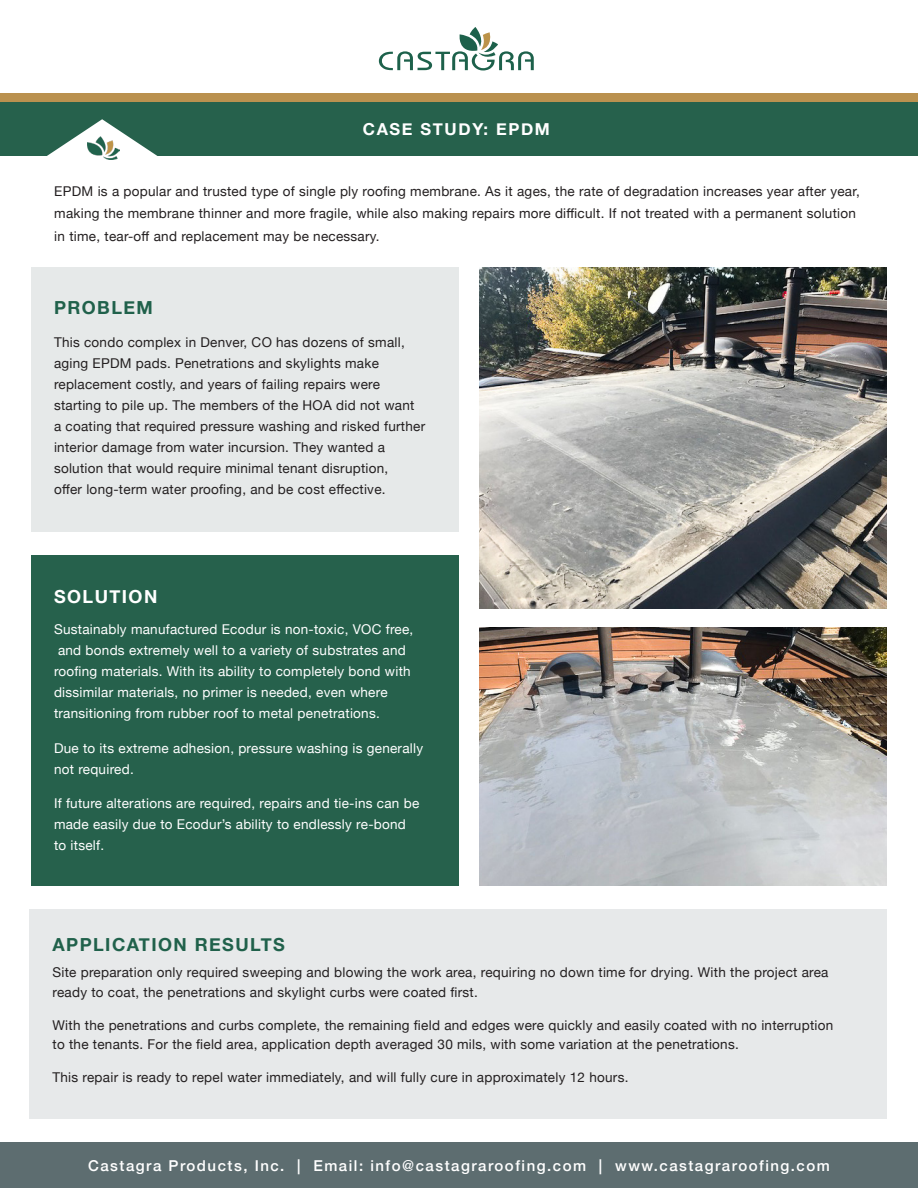
<style>
.page{position:relative;width:918px;height:1188px;background:#fff}
.page>*{position:absolute;margin:0;border:0;box-sizing:border-box;transform-origin:0 0}
.t1{font:700 18px "Helvetica Neue";letter-spacing:.08em;color:#20614b}
.t2{font:700 18px "Helvetica Neue";letter-spacing:.08em;color:#fff}
.t3{font:700 16.5px "Helvetica Neue";letter-spacing:.1em;color:#fff}
.t4{font:500 15px "Helvetica Neue";letter-spacing:.1em;color:#fff}
.t5{font:13.5px/21px "Helvetica Neue";letter-spacing:.02em;color:#231f20}
.t6{font:13.5px/21px "Helvetica Neue";letter-spacing:.02em;color:#fff}
</style>
<div class="page">
<div style="left:0;top:93px;width:918px;height:10px;background:#ba914f"></div>
<div style="left:32px;top:267px;width:427px;height:264px;background:#e6e9e9"></div>
<div style="left:0;top:1143px;width:918px;height:45px;background:#5d6d70"></div>
<div style="left:0;top:103px;width:918px;height:53px;background:#26614c"></div>
<svg style="left:379px;top:27px;width:155px;height:43px"></svg>
<img style="left:480px;top:268px;width:406px;height:341px">
<img style="left:480px;top:627px;width:406px;height:259px">
<svg style="left:47px;top:119px;width:111px;height:41px"></svg>
<img style="left:87px;top:136px;width:32px;height:23px">
<div style="left:31px;top:555px;width:428px;height:331px;background:#26614c"></div>
<div style="left:29px;top:909px;width:857px;height:210px;background:#e7e9ea"></div>
<p class="t3" style="left:363px;top:117px;width:189px">CASE STUDY: EPDM</p>
<p class="t5" style="left:54px;top:180px;width:807px;line-height:22.5px">EPDM is a popular and trusted type of single ply roofing membrane. As it ages, the rate of degradation increases year after year, making the membrane thinner and more fragile, while also making repairs more difficult. If not treated with a permanent solution in time, tear-off and replacement may be necessary.</p>
<p class="t1" style="left:54px;top:294px;width:100px">PROBLEM</p>
<p class="t5" style="left:54px;top:333px;width:373px">This condo complex in Denver, CO has dozens of small, aging EPDM pads. Penetrations and skylights make replacement costly, and years of failing repairs were starting to pile up. The members of the HOA did not want<br>a coating that required pressure washing and risked further interior damage from water incursion. They wanted a solution that would require minimal tenant disruption,<br>offer long-term water proofing, and be cost effective.</p>
<p class="t2" style="left:54px;top:582px;width:105px">SOLUTION</p>
<p class="t6" style="left:54px;top:620px;width:361px">Sustainably manufactured Ecodur is non-toxic, VOC free, and bonds extremely well to a variety of substrates and roofing materials. With its ability to completely bond with dissimilar materials, no primer is needed, even where transitioning from rubber roof to metal penetrations.</p>
<p class="t6" style="left:54px;top:738px;width:371px">Due to its extreme adhesion, pressure washing is generally not required.</p>
<p class="t6" style="left:54px;top:794px;width:367px">If future alterations are required, repairs and tie-ins can be made easily due to Ecodur’s ability to endlessly re-bond to itself.</p>
<p class="t1" style="left:52px;top:930px;width:234px">APPLICATION RESULTS</p>
<p class="t5" style="left:52px;top:963px;width:778px;line-height:19.5px">Site preparation only required sweeping and blowing the work area, requiring no down time for drying. With the project area ready to coat, the penetrations and skylight curbs were coated first.</p>
<p class="t5" style="left:52px;top:1016px;width:782px;line-height:19.5px">With the penetrations and curbs complete, the remaining field and edges were quickly and easily coated with no interruption to the tenants. For the field area, application depth averaged 30 mils, with some variation at the penetrations.</p>
<p class="t5" style="left:52px;top:1068px;width:577px">This repair is ready to repel water immediately, and will fully cure in approximately 12 hours.</p>
<p class="t4" style="left:88px;top:1154px;width:743px">Castagra Products, Inc. | Email: info@castagraroofing.com | www.castagraroofing.com</p>
</div>
